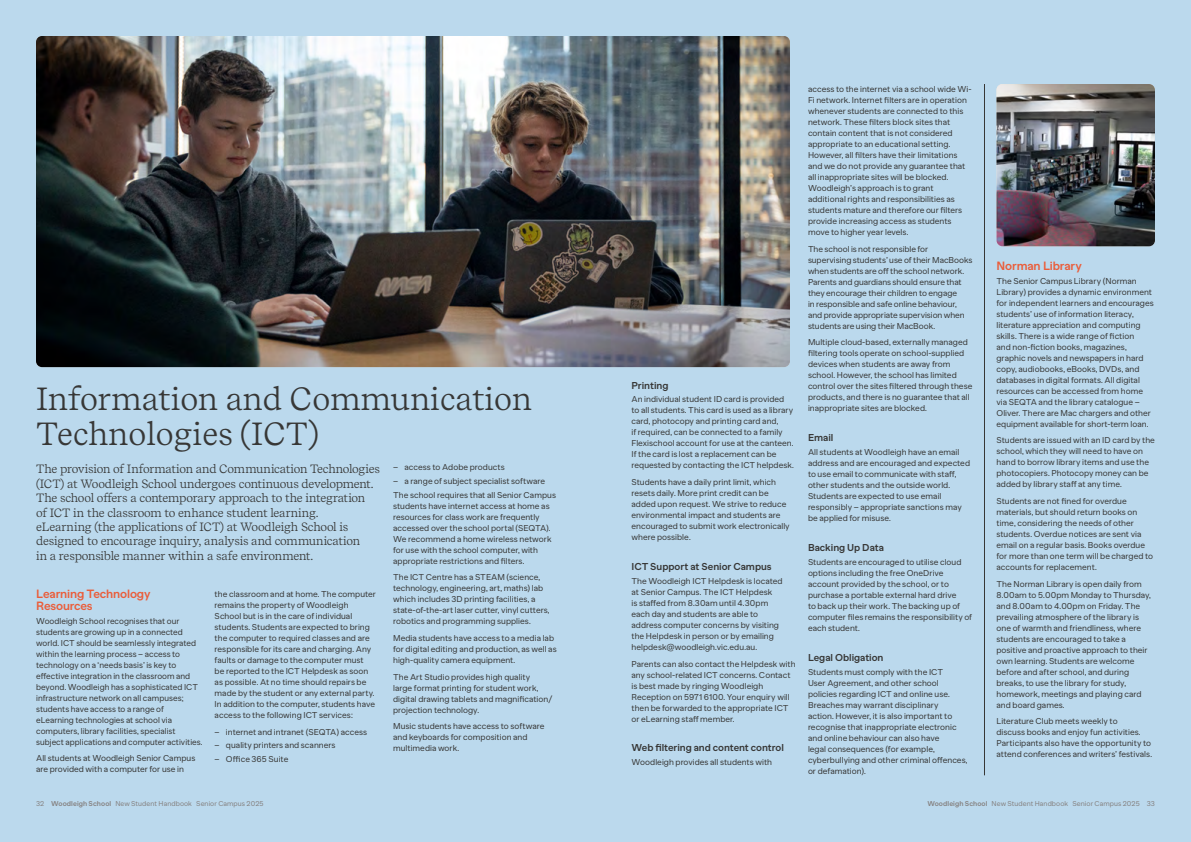
<style>
.page{position:relative;width:1191px;height:842px;background:#bbd9ed}
.page>*{position:absolute;margin:0;border:0;box-sizing:border-box;transform-origin:0 0}
.t1{font:32px/35px "Recife Text";color:#373736}
.t2{font:12px/14.4px "Recife Text";letter-spacing:-.02em;color:#373736}
.t3{font:700 12px/12px "MNKY Banana Grotesk";letter-spacing:-.01em;color:#ea5d3a}
.t4{font:700 10px "MNKY Banana Grotesk";letter-spacing:-.005em;color:#373736}
.t5{font:8.5px/11px "MNKY Banana Grotesk";letter-spacing:.005em;color:#373736}
.t6{font:7px "MNKY Banana Grotesk";letter-spacing:.01em;color:#858180}
.s1{font-weight:700}
</style>
<div class="page">
<img style="left:36px;top:36px;width:754px;height:331px">
<hr style="left:984px;top:84px;width:1px;height:691px;background:#373736">
<img style="left:996px;top:84px;width:159px;height:162px">
<h1 class="t1" style="left:36px;top:379px;width:497px">Information and Communication<br>Technologies (ICT)</h1>
<p class="t2" style="left:36px;top:461px;width:345px">The provision of Information and Communication Technologies (ICT) at Woodleigh School undergoes continuous development.<br>The school offers a contemporary approach to the integration<br>of ICT in the classroom to enhance student learning.<br>eLearning (the applications of ICT) at Woodleigh School is designed to encourage inquiry, analysis and communication<br>in a responsible manner within a safe environment.</p>
<h2 class="t3" style="left:36px;top:588px;width:116px">Learning Technology<br>Resources</h2>
<p class="t5" style="left:36px;top:615px;width:168px">Woodleigh School recognises that our students are growing up in a connected world. ICT should be seamlessly integrated within the learning process – access to technology on a ‘needs basis’ is key to effective integration in the classroom and beyond. Woodleigh has a sophisticated ICT infrastructure network on all campuses; students have access to a range of eLearning technologies at school via computers, library facilities, specialist subject applications and computer activities.</p>
<p class="t5" style="left:36px;top:753px;width:161px">All students at Woodleigh Senior Campus are provided with a computer for use in</p>
<p class="t5" style="left:393px;top:462px;width:113px">– access to Adobe products</p>
<p class="t5" style="left:393px;top:474px;width:164px;line-height:13.8px">– a range of subject specialist software<br>The school requires that all Senior Campus</p>
<p class="t5" style="left:393px;top:500px;width:160px">students have internet access at home as resources for class work are frequently accessed over the school portal (SEQTA).<br>We recommend a home wireless network for use with the school computer, with appropriate restrictions and filters.</p>
<p class="t5" style="left:393px;top:572px;width:158px">The ICT Centre has a STEAM (science, technology, engineering, art, maths) lab which includes 3D printing facilities, a state-of-the-art laser cutter, vinyl cutters, robotics and programming supplies.</p>
<p class="t5" style="left:393px;top:633px;width:165px">Media students have access to a media lab for digital editing and production, as well as high-quality camera equipment.</p>
<p class="t5" style="left:393px;top:671px;width:161px">The Art Studio provides high quality<br>large format printing for student work, digital drawing tablets and magnification/ projection technology.</p>
<p class="t5" style="left:393px;top:721px;width:153px">Music students have access to software and keyboards for composition and multimedia work.</p>
<p class="t5" style="left:215px;top:589px;width:163px">the classroom and at home. The computer remains the property of Woodleigh School but is in the care of individual students. Students are expected to bring the computer to required classes and are responsible for its care and charging. Any faults or damage to the computer must<br>be reported to the ICT Helpdesk as soon as possible. At no time should repairs be made by the student or any external party.<br>In addition to the computer, students have access to the following ICT services:</p>
<p class="t5" style="left:215px;top:726px;width:154px">– internet and intranet (SEQTA) access</p>
<p class="t5" style="left:215px;top:740px;width:122px">– quality printers and scanners</p>
<p class="t5" style="left:215px;top:754px;width:75px">– Office 365 Suite</p>
<p class="t4" style="left:631px;top:380px;width:38px">Printing</p>
<p class="t5" style="left:631px;top:394px;width:164px">An individual student ID card is provided to all students. This card is used as a library card, photocopy and printing card and,<br>if required, can be connected to a family Flexischool account for use at the canteen.<br>If the card is lost a replacement can be requested by contacting the ICT helpdesk.</p>
<p class="t5" style="left:631px;top:477px;width:160px">Students have a daily print limit, which resets daily. More print credit can be added upon request. We strive to reduce environmental impact and students are encouraged to submit work electronically where possible.</p>
<p class="t4" style="left:631px;top:561px;width:142px">ICT Support at Senior Campus</p>
<p class="t5" style="left:631px;top:575px;width:152px">The Woodleigh ICT Helpdesk is located at Senior Campus. The ICT Helpdesk<br>is staffed from 8.30am until 4.30pm each day and students are able to address computer concerns by visiting the Helpdesk in person or by emailing helpdesk@woodleigh.vic.edu.au.</p>
<p class="t5" style="left:631px;top:658px;width:166px">Parents can also contact the Helpdesk with any school-related ICT concerns. Contact is best made by ringing Woodleigh Reception on 5971 6100. Your enquiry will then be forwarded to the appropriate ICT or eLearning staff member.</p>
<p class="t4" style="left:631px;top:742px;width:154px">Web filtering and content control</p>
<p class="t5" style="left:631px;top:757px;width:142px">Woodleigh provides all students with</p>
<p class="t5" style="left:808px;top:84px;width:165px">access to the internet via a school wide Wi-Fi network. Internet filters are in operation whenever students are connected to this network. These filters block sites that contain content that is not considered appropriate to an educational setting.<br>However, all filters have their limitations and we do not provide any guarantee that all inappropriate sites will be blocked.<br>Woodleigh’s approach is to grant additional rights and responsibilities as students mature and therefore our filters provide increasing access as students move to higher year levels.</p>
<p class="t5" style="left:808px;top:243px;width:166px">The school is not responsible for supervising students’ use of their MacBooks when students are off the school network.<br>Parents and guardians should ensure that they encourage their children to engage<br>in responsible and safe online behaviour, and provide appropriate supervision when students are using their MacBook.</p>
<p class="t5" style="left:808px;top:337px;width:166px">Multiple cloud-based, externally managed filtering tools operate on school-supplied devices when students are away from school. However, the school has limited control over the sites filtered through these products, and there is no guarantee that all inappropriate sites are blocked.</p>
<p class="t4" style="left:808px;top:432px;width:27px">Email</p>
<p class="t5" style="left:808px;top:447px;width:164px">All students at Woodleigh have an email address and are encouraged and expected to use email to communicate with staff, other students and the outside world.<br>Students are expected to use email responsibly – appropriate sanctions may be applied for misuse.</p>
<p class="t4" style="left:808px;top:542px;width:77px">Backing Up Data</p>
<p class="t5" style="left:808px;top:556px;width:166px">Students are encouraged to utilise cloud options including the free OneDrive account provided by the school, or to purchase a portable external hard drive<br>to back up their work. The backing up of computer files remains the responsibility of each student.</p>
<p class="t4" style="left:808px;top:652px;width:77px">Legal Obligation</p>
<p class="t5" style="left:808px;top:666px;width:161px">Students must comply with the ICT<br>User Agreement, and other school policies regarding ICT and online use.<br>Breaches may warrant disciplinary<br>action. However, it is also important to recognise that inappropriate electronic and online behaviour can also have<br>legal consequences (for example, cyberbullying and other criminal offences, or defamation).</p>
<h2 class="t3" style="left:996px;top:260px;width:87px">Norman Library</h2>
<p class="t5" style="left:996px;top:275px;width:159px">The Senior Campus Library (Norman Library) provides a dynamic environment for independent learners and encourages students’ use of information literacy, literature appreciation and computing skills. There is a wide range of fiction<br>and non-fiction books, magazines, graphic novels and newspapers in hard copy, audiobooks, eBooks, DVDs, and databases in digital formats. All digital resources can be accessed from home via SEQTA and the library catalogue – Oliver. There are Mac chargers and other equipment available for short-term loan.</p>
<p class="t5" style="left:996px;top:435px;width:160px">Students are issued with an ID card by the school, which they will need to have on hand to borrow library items and use the photocopiers. Photocopy money can be added by library staff at any time.</p>
<p class="t5" style="left:996px;top:495px;width:158px">Students are not fined for overdue materials, but should return books on time, considering the needs of other students. Overdue notices are sent via email on a regular basis. Books overdue for more than one term will be charged to accounts for replacement.</p>
<p class="t5" style="left:996px;top:578px;width:156px">The Norman Library is open daily from 8.00am to 5.00pm Monday to Thursday, and 8.00am to 4.00pm on Friday. The prevailing atmosphere of the library is one of warmth and friendliness, where students are encouraged to take a positive and proactive approach to their own learning. Students are welcome before and after school, and during breaks, to use the library for study, homework, meetings and playing card and board games.</p>
<p class="t5" style="left:996px;top:716px;width:157px">Literature Club meets weekly to<br>discuss books and enjoy fun activities.<br>Participants also have the opportunity to attend conferences and writers’ festivals.</p>
<p class="t6" style="left:36px;top:800px;width:229px">32 <span class="s1">Woodleigh School</span> New Student Handbook Senior Campus 2025</p>
<p class="t6" style="left:927px;top:800px;width:229px"><span class="s1">Woodleigh School</span> New Student Handbook Senior Campus 2025 33</p>
</div>
